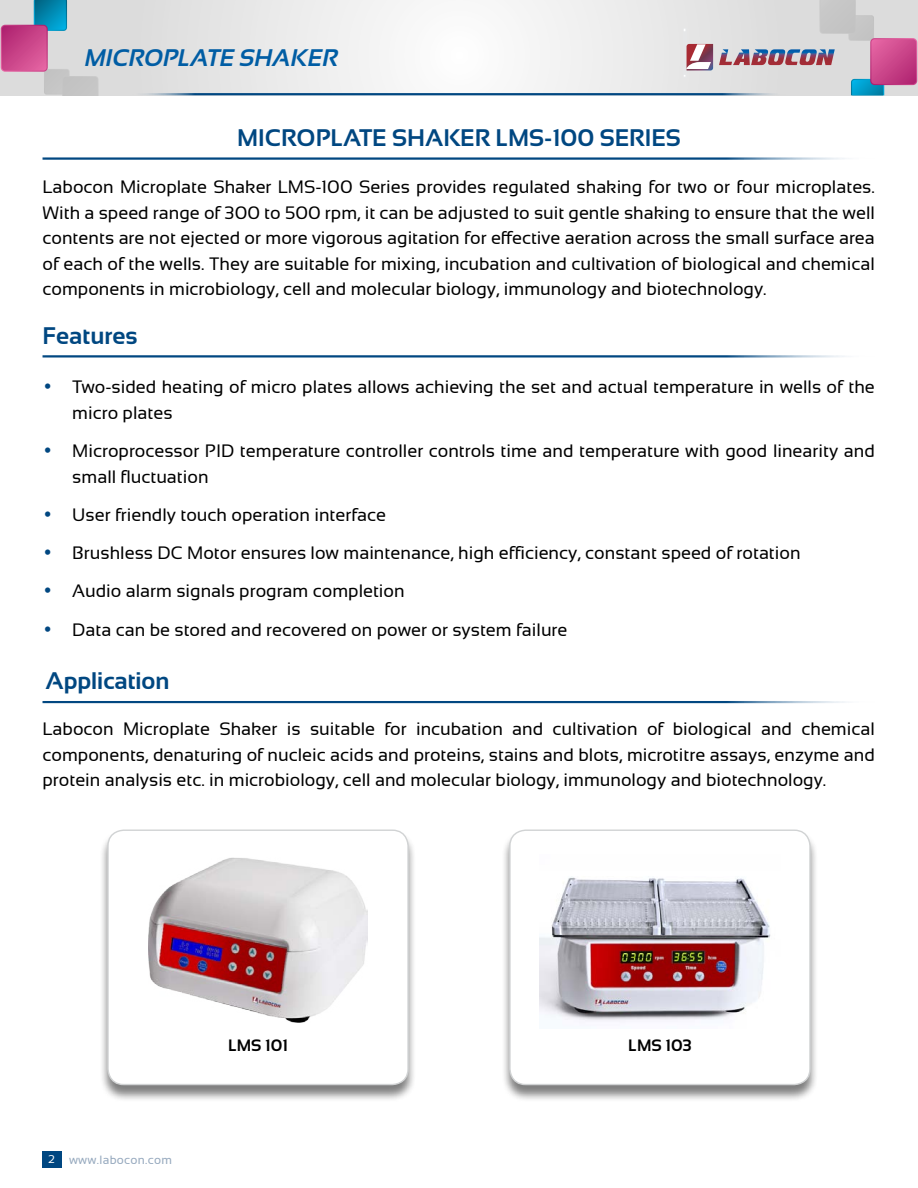
<style>
.page{position:relative;width:918px;height:1188px;background:#fff}
.page>*{position:absolute;margin:0;border:0;box-sizing:border-box;transform-origin:0 0}
.t1{font:700 24px "Sansation";color:#004781}
.t2{font:italic 700 24px "Sansation";color:#005da4}
.t3{font:18px/25.5px "Sansation";color:#000;text-align:justify}
.t4{font:700 16.5px "Sansation";color:#000}
.t5{font:12px "Sansation";letter-spacing:.025em;color:#96a9be}
.s1{font-family:"Futura BT";color:#004781}
.s2{font-size:11.25px;color:#fff}
</style>
<div class="page">
<div style="left:42px;top:1151px;width:19px;height:17px;background:#004781"></div>
<svg style="left:98px;top:0;width:621px;height:95px"></svg>
<svg style="left:1px;top:0;width:97px;height:95px;background:#beacc1"></svg>
<svg style="left:719px;top:0;width:198px;height:95px;background:#ccbdc9"></svg>
<svg style="left:684px;top:44px;width:29px;height:33px"></svg>
<hr style="left:131px;top:93px;width:656px;height:2px;background:#004781">
<hr style="left:43px;top:157px;width:832px;height:3px;background:#004781">
<hr style="left:43px;top:355px;width:832px;height:3px;background:#004781">
<hr style="left:43px;top:701px;width:832px;height:2px;background:#004781">
<div style="left:99px;top:830px;width:318px;height:272px;background:#000;opacity:.5"></div>
<div style="left:108px;top:830px;width:300px;height:255px;background:#fff;border-radius:16px"></div>
<div style="left:107px;top:830px;width:302px;height:255px;border:1px solid #d1d3d4;border-radius:16px"></div>
<img style="left:149px;top:858px;width:218px;height:164px">
<div style="left:501px;top:830px;width:318px;height:272px;background:#000;opacity:.5"></div>
<div style="left:510px;top:830px;width:300px;height:255px;background:#fff;border-radius:16px"></div>
<div style="left:509px;top:830px;width:302px;height:255px;border:1px solid #d1d3d4;border-radius:16px"></div>
<img style="left:539px;top:877px;width:232px;height:145px">
<h1 class="t2" style="left:85px;top:44px;width:255px">MICROPLATE SHAKER</h1>
<h1 class="t1" style="left:237px;top:125px;width:442px">MICROPLATE SHAKER LMS-100 SERIES</h1>
<p class="t3" style="left:43px;top:174px;width:834px">Labocon Microplate Shaker LMS-100 Series provides regulated shaking for two or four microplates.<br>With a speed range of 300 to 500 rpm, it can be adjusted to suit gentle shaking to ensure that the well contents are not ejected or more vigorous agitation for effective aeration across the small surface area of each of the wells. They are suitable for mixing, incubation and cultivation of biological and chemical components in microbiology, cell and molecular biology, immunology and biotechnology.</p>
<h1 class="t1" style="left:43px;top:322px;width:96px">FEATURES</h1>
<p class="t3" style="left:72px;top:374px;width:804px;text-indent:-30px"><span class="s1">•</span> Two-sided heating of micro plates allows achieving the set and actual temperature in wells of the micro plates</p>
<p class="t3" style="left:72px;top:438px;width:804px;text-indent:-30px"><span class="s1">•</span> Microprocessor PID temperature controller controls time and temperature with good linearity and small fluctuation</p>
<p class="t3" style="left:43px;top:502px;width:345px"><span class="s1">•</span> User friendly touch operation interface</p>
<p class="t3" style="left:43px;top:540px;width:760px"><span class="s1">•</span> Brushless DC Motor ensures low maintenance, high efficiency, constant speed of rotation</p>
<p class="t3" style="left:43px;top:579px;width:364px"><span class="s1">•</span> Audio alarm signals program completion</p>
<p class="t3" style="left:43px;top:617px;width:526px"><span class="s1">•</span> Data can be stored and recovered on power or system failure</p>
<h1 class="t1" style="left:45px;top:668px;width:126px">APPLICATION</h1>
<p class="t3" style="left:43px;top:716px;width:834px">Labocon Microplate Shaker is suitable for incubation and cultivation of biological and chemical components, denaturing of nucleic acids and proteins, stains and blots, microtitre assays, enzyme and protein analysis etc. in microbiology, cell and molecular biology, immunology and biotechnology.</p>
<p class="t5" style="left:49px;top:1153px;width:125px"><span class="s2">2</span> www.labocon.com</p>
<p class="t4" style="left:228px;top:1036px;width:61px">LMS 101</p>
<p class="t4" style="left:628px;top:1036px;width:65px">LMS 103</p>
</div>
